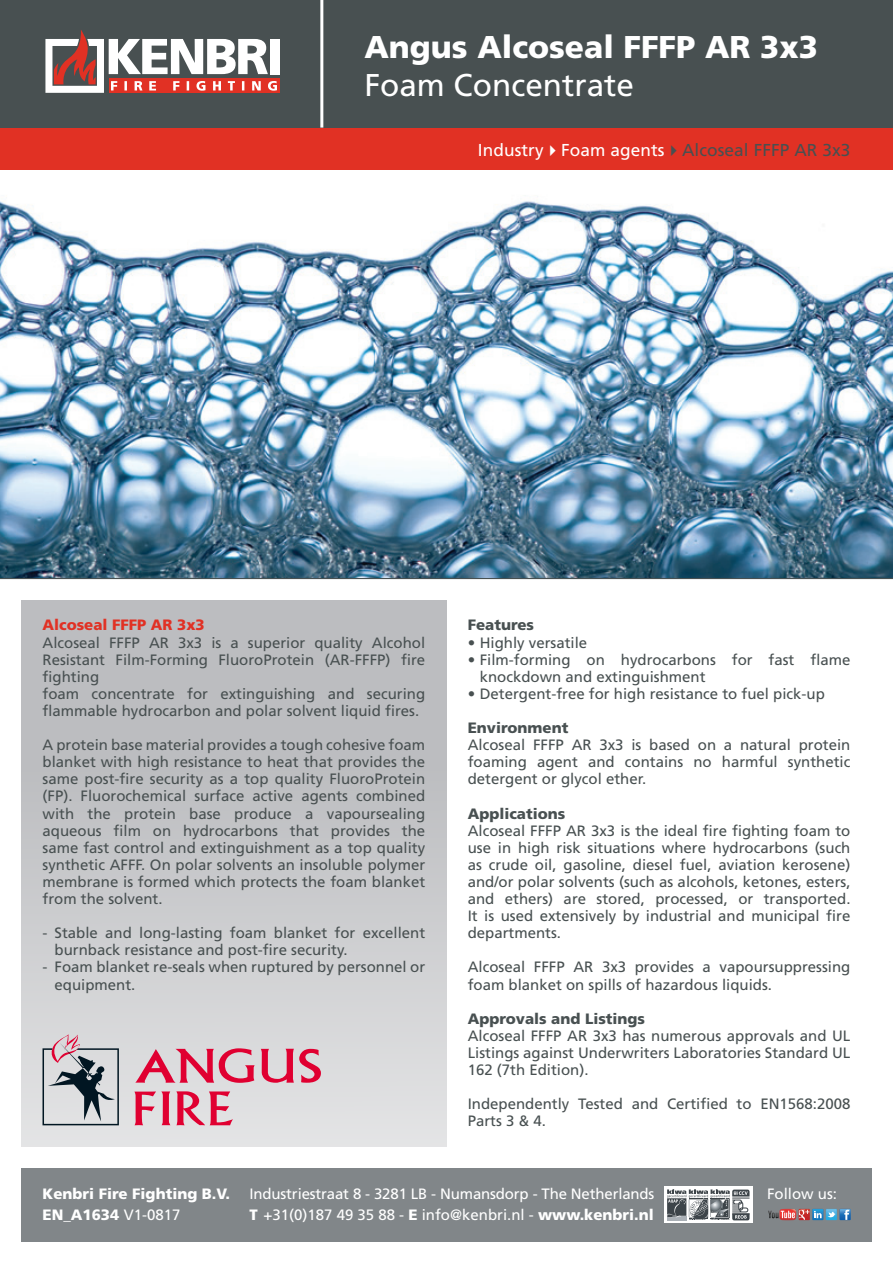
<style>
.page{position:relative;width:893px;height:1263px;background:#fff}
.page>*{position:absolute;margin:0;border:0;box-sizing:border-box;transform-origin:0 0}
.t1{font:900 31.5px "Frutiger";color:#fff}
.t2{font:31.5px "Frutiger";color:#fff}
.t3{font:17.25px "Frutiger";letter-spacing:.005em;color:#fff}
.t4{font:15px/17.1px "Frutiger";color:#485051;text-align:justify}
.t5{font:15px "Frutiger";letter-spacing:-.01em;color:#fff}
.t6{font:900 15px "Frutiger";color:#485051}
.t7{font:900 15px "Frutiger";color:#fff}
.t8{font:900 15px "Frutiger";color:#e13124}
.s1{color:#485051}
.s2{font-weight:400}
.s3{font-weight:900}
</style>
<div class="page">
<div style="left:0;top:128px;width:893px;height:42px;background:#e13124"></div>
<hr style="left:0;top:578px;width:893px;height:1px;background:#485051">
<div style="left:0;top:0;width:893px;height:128px;background:#485051"></div>
<div style="left:270px;top:39px;width:9px;height:35px;background:#fff"></div>
<svg style="left:45px;top:30px;width:232px;height:63px"></svg>
<hr style="left:320px;top:0;width:3px;height:128px;background:#fff">
<div style="left:21px;top:1168px;width:851px;height:74px;background:#818689"></div>
<svg style="left:768px;top:1209px;width:83px;height:11px"></svg>
<div style="left:664px;top:1186px;width:89px;height:36px;background:#fff"></div>
<svg style="left:667px;top:1189px;width:82px;height:31px"></svg>
<img style="left:0;top:201px;width:893px;height:377px">
<div style="left:21px;top:600px;width:425px;height:546px;background:linear-gradient(to bottom,#b3b5b8,#e0e0e2)"></div>
<svg style="left:135px;top:1048px;width:120px;height:35px;background:#dc8ea0"></svg>
<svg style="left:261px;top:1049px;width:60px;height:34px;background:#dd8398"></svg>
<svg style="left:134px;top:1091px;width:99px;height:34px;background:#df889c"></svg>
<svg style="left:43px;top:1034px;width:76px;height:91px;background:#aeaeb3"></svg>
<p class="t1" style="left:364px;top:28px;width:455px">Angus Alcoseal FFFP AR 3x3</p>
<p class="t2" style="left:364px;top:67px;width:271px">Foam Concentrate</p>
<p class="t3" style="left:478px;top:140px;width:374px">Industry✔Foam agents<span class="s1">✔Alcoseal FFFP AR 3x3</span></p>
<p class="t8" style="left:43px;top:616px;width:164px">Alcoseal FFFP AR 3x3</p>
<p class="t4" style="left:43px;top:634px;width:384px">Alcoseal FFFP AR 3x3 is a superior quality Alcohol Resistant Film-Forming FluoroProtein (AR-FFFP) fire fighting</p>
<p class="t4" style="left:43px;top:685px;width:384px">foam concentrate for extinguishing and securing flammable hydrocarbon and polar solvent liquid fires.</p>
<p class="t4" style="left:43px;top:736px;width:384px">A protein base material provides a tough cohesive foam blanket with high resistance to heat that provides the same post-fire security as a top quality FluoroProtein (FP). Fluorochemical surface active agents combined with the protein base produce a vapoursealing aqueous film on hydrocarbons that provides the same fast control and extinguishment as a top quality synthetic AFFF. On polar solvents an insoluble polymer membrane is formed which protects the foam blanket from the solvent.</p>
<p class="t4" style="left:43px;top:924px;width:384px">- Stable and long-lasting foam blanket for excellent</p>
<p class="t4" style="left:55px;top:941px;width:295px">burnback resistance and post-fire security.</p>
<p class="t4" style="left:43px;top:958px;width:384px">- Foam blanket re-seals when ruptured by personnel or</p>
<p class="t4" style="left:55px;top:976px;width:82px">equipment.</p>
<p class="t6" style="left:468px;top:616px;width:68px">Features</p>
<p class="t4" style="left:468px;top:634px;width:121px">• Highly versatile</p>
<p class="t4" style="left:468px;top:651px;width:384px">• Film-forming on hydrocarbons for fast flame</p>
<p class="t4" style="left:480px;top:668px;width:227px">knockdown and extinguishment</p>
<p class="t4" style="left:468px;top:685px;width:359px">• Detergent-free for high resistance to fuel pick-up</p>
<p class="t6" style="left:468px;top:719px;width:102px">Environment</p>
<p class="t4" style="left:468px;top:736px;width:384px">Alcoseal FFFP AR 3x3 is based on a natural protein foaming agent and contains no harmful synthetic detergent or glycol ether.</p>
<p class="t6" style="left:468px;top:804px;width:99px">Applications</p>
<p class="t4" style="left:468px;top:822px;width:384px">Alcoseal FFFP AR 3x3 is the ideal fire fighting foam to use in high risk situations where hydrocarbons (such as crude oil, gasoline, diesel fuel, aviation kerosene) and/or polar solvents (such as alcohols, ketones, esters, and ethers) are stored, processed, or transported.<br>It is used extensively by industrial and municipal fire departments.</p>
<p class="t4" style="left:468px;top:958px;width:384px">Alcoseal FFFP AR 3x3 provides a vapoursuppressing foam blanket on spills of hazardous liquids.</p>
<p class="t6" style="left:468px;top:1009px;width:179px">Approvals and Listings</p>
<p class="t4" style="left:468px;top:1027px;width:384px">Alcoseal FFFP AR 3x3 has numerous approvals and UL Listings against Underwriters Laboratories Standard UL 162 (7th Edition).</p>
<p class="t4" style="left:468px;top:1095px;width:384px">Independently Tested and Certified to EN1568:2008<br>Parts 3 &amp; 4.</p>
<p class="t7" style="left:43px;top:1184px;width:189px">Kenbri Fire Fighting B.V.</p>
<p class="t5" style="left:250px;top:1185px;width:406px">Industriestraat 8 - 3281 LB - Numansdorp - The Netherlands</p>
<p class="t5" style="left:767px;top:1185px;width:72px">Follow us:</p>
<p class="t7" style="left:43px;top:1205px;width:140px">EN_A1634 <span class="s2">V1-0817</span></p>
<p class="t5" style="left:250px;top:1206px;width:406px"><span class="s3">T</span> +31(0)187 49 35 88 - <span class="s3">E</span> info@kenbri.nl - <span class="s3">www.kenbri.nl</span></p>
</div>
